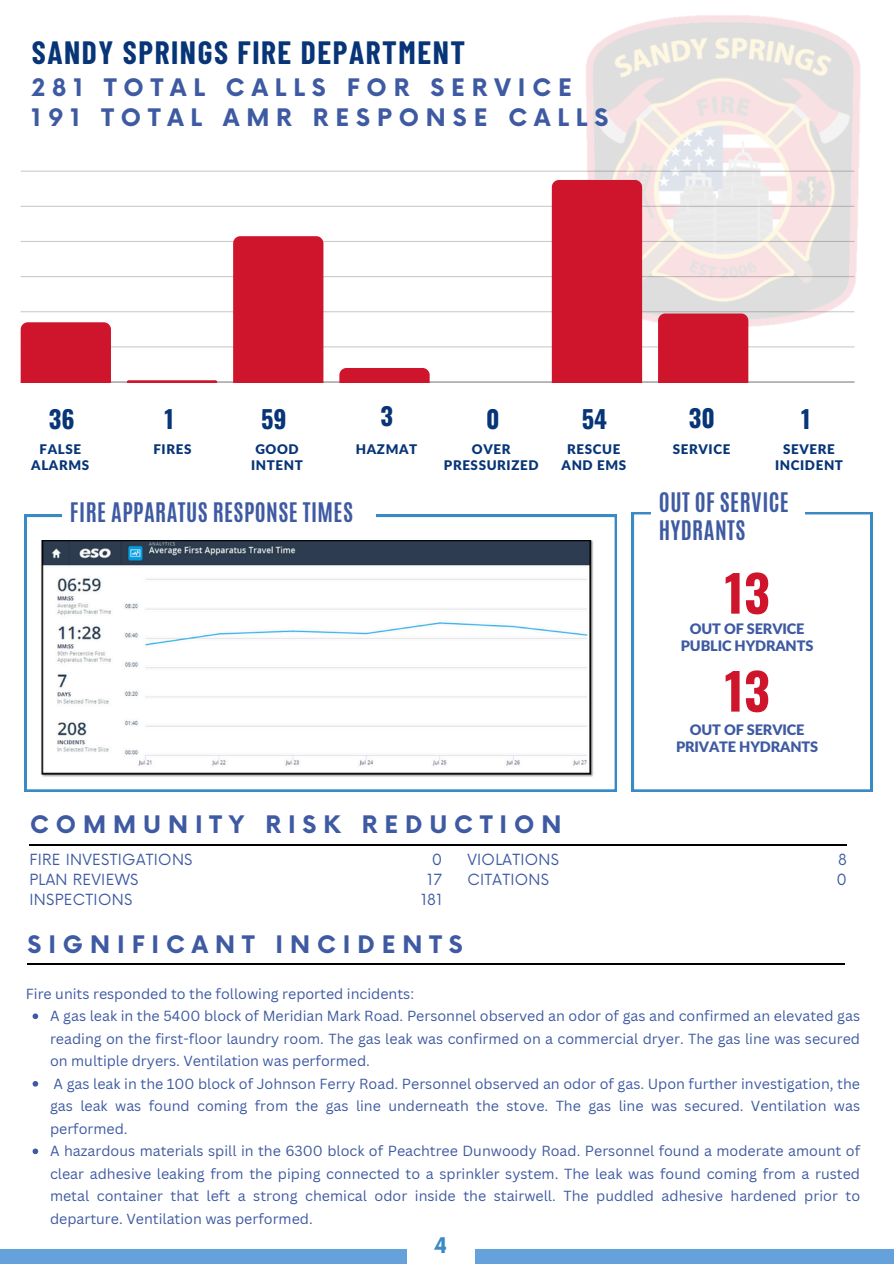
<style>
.page{position:relative;width:894px;height:1264px;background:#fff}
.page>*{position:absolute;margin:0;border:0;box-sizing:border-box;transform-origin:0 0}
.t1{font:700 50.1px "Oswald";color:#cf152b}
.t2{font:700 31.5px "Barlow Condensed";letter-spacing:.05em;color:#073577}
.t3{font:700 24.45px "Oswald";color:#073577}
.t4{font:700 23.55px "Now";letter-spacing:.295em;color:#3e5aa2}
.t5{font:700 22.5px/28.2px "Antonio";letter-spacing:.02em;color:#3e5aa2}
.t6{font:700 21px "Now";color:#3a8ac4}
.t7{font:15px/20.2px "Now";letter-spacing:.02em;color:#3e5aa2}
.t8{font:900 14.55px/16.8px "Lato Latin";letter-spacing:-.01em;color:#3e5aa2;text-align:center}
.t9{font:14.25px/22.5px "Canva Sans";color:#3e5aa2;text-align:justify}
.t10{font:900 13.35px/15.6px "Lato Latin";letter-spacing:.045em;color:#073577;text-align:center}
</style>
<div class="page">
<div style="left:0;top:1248px;width:893px;height:15px;background:#65a1da"></div>
<hr style="left:29px;top:844px;width:817px;height:1px;background:#000">
<div style="left:407px;top:1226px;width:67px;height:37px;background:#fff"></div>
<hr style="left:27px;top:963px;width:817px;height:1px;background:#000">
<svg style="left:631px;top:512px;width:241px;height:279px"></svg>
<svg style="left:25px;top:515px;width:591px;height:276px"></svg>
<svg style="left:651px;top:512px;width:153px;height:45px"></svg>
<img style="left:572px;top:15px;width:289px;height:312px">
<hr style="left:21px;top:381px;width:833px;height:1px;background:#bdbcbc">
<hr style="left:21px;top:346px;width:833px;height:1px;background:#dcdbdb">
<hr style="left:21px;top:311px;width:833px;height:1px;background:#302d2e;opacity:.25">
<hr style="left:21px;top:276px;width:833px;height:1px;background:#302d2e;opacity:.25">
<hr style="left:21px;top:241px;width:833px;height:1px;background:#302d2e;opacity:.25">
<hr style="left:21px;top:206px;width:833px;height:1px;background:#302d2e;opacity:.25">
<hr style="left:21px;top:171px;width:833px;height:1px;background:#302d2e;opacity:.25">
<div style="left:21px;top:322px;width:90px;height:60px;background:#cf152b"></div>
<svg style="left:127px;top:380px;width:90px;height:2px"></svg>
<div style="left:233px;top:236px;width:90px;height:146px;background:#cf152b"></div>
<svg style="left:339px;top:368px;width:90px;height:14px"></svg>
<div style="left:551px;top:180px;width:91px;height:202px;background:#cf152b"></div>
<div style="left:658px;top:313px;width:90px;height:69px;background:#cf152b"></div>
<svg style="left:62px;top:515px;width:313px;height:25px"></svg>
<img style="left:40px;top:540px;width:554px;height:237px">
<svg style="left:33px;top:1013px;width:5px;height:6px"></svg>
<svg style="left:33px;top:1081px;width:5px;height:5px"></svg>
<svg style="left:33px;top:1148px;width:5px;height:6px"></svg>
<p class="t2" style="left:32px;top:33px;width:435px">SANDY SPRINGS FIRE DEPARTMENT</p>
<p class="t4" style="left:32px;top:75px;width:541px">281 TOTAL CALLS FOR SERVICE</p>
<p class="t4" style="left:31px;top:105px;width:578px">191 TOTAL AMR RESPONSE CALLS</p>
<h3 class="t3" style="left:49px;top:400px;width:27px">36</h3>
<p class="t3" style="left:164px;top:400px;width:11px">1</p>
<h3 class="t3" style="left:261px;top:400px;width:27px">59</h3>
<h5 class="t3" style="left:380px;top:396px;width:14px">3</h5>
<h2 class="t3" style="left:486px;top:400px;width:15px">0</h2>
<h4 class="t3" style="left:581px;top:400px;width:27px">54</h4>
<h5 class="t3" style="left:688px;top:399px;width:28px">30</h5>
<h4 class="t3" style="left:801px;top:400px;width:11px">1</h4>
<p class="t10" style="left:31px;top:442px;width:59px">FALSE<br>ALARMS</p>
<h2 class="t10" style="left:774px;top:442px;width:69px">SEVERE<br>INCIDENT</h2>
<p class="t10" style="left:153px;top:442px;width:39px">FIRES</p>
<p class="t10" style="left:444px;top:442px;width:96px">OVER<br>PRESSURIZED</p>
<p class="t10" style="left:561px;top:442px;width:66px">RESCUE<br>AND EMS</p>
<h2 class="t10" style="left:255px;top:442px;width:45px">GOOD</h2>
<p class="t10" style="left:356px;top:442px;width:63px">HAZMAT</p>
<p class="t10" style="left:672px;top:442px;width:59px">SERVICE</p>
<h2 class="t10" style="left:251px;top:458px;width:53px">INTENT</h2>
<h2 class="t5" style="left:70px;top:498px;width:284px">FIRE APPARATUS RESPONSE TIMES</h2>
<h1 class="t5" style="left:658px;top:488px;width:131px">OUT OF SERVICE<br>HYDRANTS</h1>
<h2 class="t1" style="left:724px;top:554px;width:47px">13</h2>
<h5 class="t8" style="left:680px;top:621px;width:134px">OUT OF SERVICE<br>PUBLIC HYDRANTS</h5>
<p class="t1" style="left:724px;top:651px;width:47px">13</p>
<p class="t8" style="left:676px;top:721px;width:143px">OUT OF SERVICE<br>PRIVATE HYDRANTS</p>
<p class="t4" style="left:30px;top:811px;width:532px">COMMUNITY RISK REDUCTION</p>
<p class="t7" style="left:421px;top:850px;width:22px;text-align:right">0<br>17<br>181</p>
<p class="t7" style="left:836px;top:850px;width:12px">8<br>0</p>
<p class="t7" style="left:29px;top:850px;width:164px">FIRE INVESTIGATIONS<br>PLAN REVIEWS<br>INSPECTIONS</p>
<p class="t7" style="left:467px;top:850px;width:93px">VIOLATIONS<br>CITATIONS</p>
<p class="t4" style="left:28px;top:932px;width:436px">SIGNIFICANT INCIDENTS</p>
<p class="t9" style="left:26px;top:982px;width:390px">Fire units responded to the following reported incidents:</p>
<p class="t9" style="left:50px;top:1004px;width:811px">A gas leak in the 5400 block of Meridian Mark Road. Personnel observed an odor of gas and confirmed an elevated gas reading on the first-floor laundry room. The gas leak was confirmed on a commercial dryer. The gas line was secured on multiple dryers. Ventilation was performed.</p>
<p class="t9" style="left:50px;top:1072px;width:811px">A gas leak in the 100 block of Johnson Ferry Road. Personnel observed an odor of gas. Upon further investigation, the gas leak was found coming from the gas line underneath the stove. The gas line was secured. Ventilation was performed.</p>
<p class="t9" style="left:50px;top:1139px;width:811px">A hazardous materials spill in the 6300 block of Peachtree Dunwoody Road. Personnel found a moderate amount of clear adhesive leaking from the piping connected to a sprinkler system. The leak was found coming from a rusted metal container that left a strong chemical odor inside the stairwell. The puddled adhesive hardened prior to departure. Ventilation was performed.</p>
<p class="t6" style="left:434px;top:1234px;width:15px">4</p>
</div>
